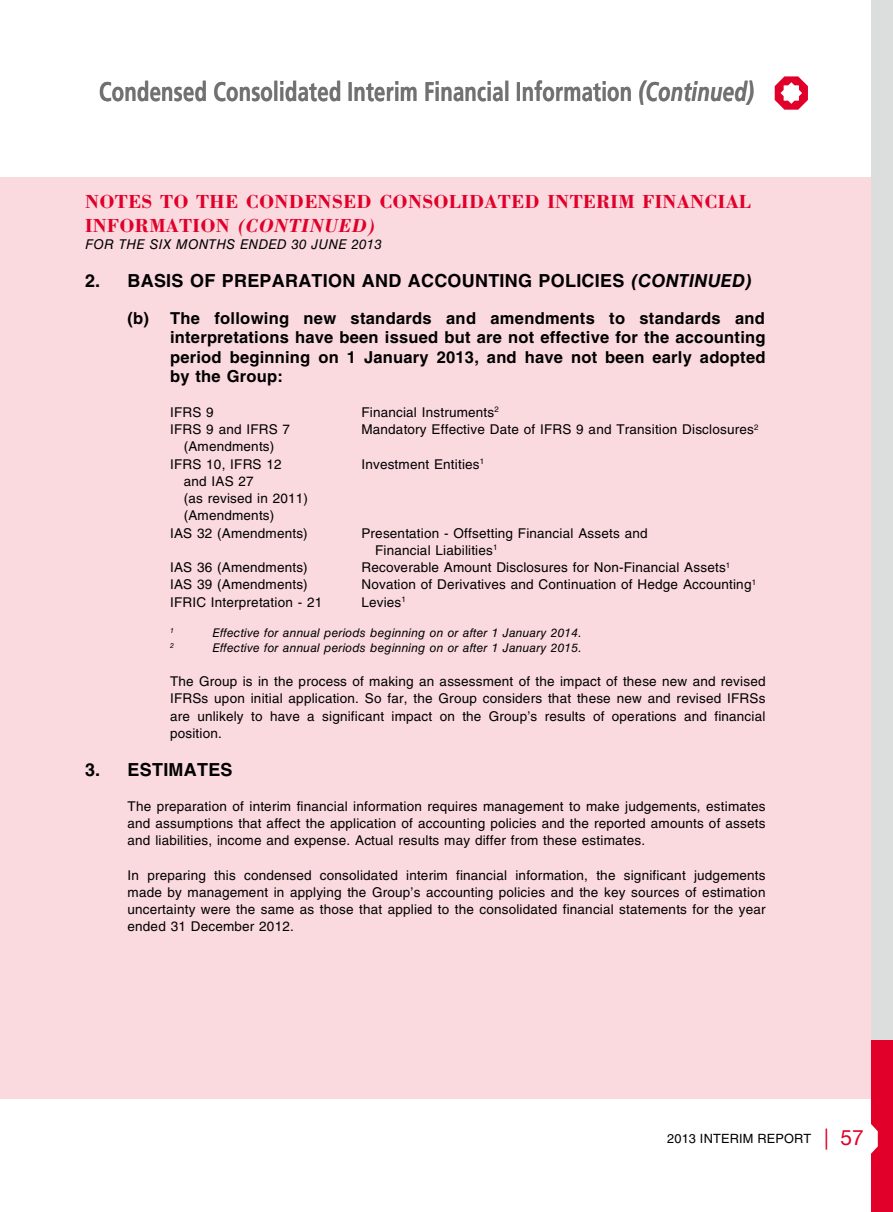
<style>
.page{position:relative;width:893px;height:1212px;background:#fff}
.page>*{position:absolute;margin:0;border:0;box-sizing:border-box;transform-origin:0 0}
.t1{font:700 27px "Frutiger LT Std";letter-spacing:.015em;color:#727171;scale:.75 1}
._03_Subhead_1{font:700 19.5px/24px "Bodoni Std";letter-spacing:.015em;color:#e1002a}
._04_Subhead_2{font:700 18px "Helvetica LT Std";letter-spacing:.015em;color:#000}
._05_Subhead_3{font:700 16.5px/19.5px "Helvetica LT Std";letter-spacing:.015em;color:#000;text-align:justify}
._01_Body_Text{font:13.5px/17.2px "Helvetica LT Std";letter-spacing:.015em;color:#000;text-align:justify}
._01_Body_Text-2{font:italic 13.5px "Helvetica LT Std";letter-spacing:.015em;color:#000}
.t2{font:12.75px "Helvetica LT Std";letter-spacing:.015em;color:#000}
._02_Notes_Text{font:italic 12px "Helvetica LT Std";letter-spacing:.015em;color:#000}
._02_Notes_Text-2{font:italic 7.05px "Helvetica LT Std";color:#000}
.s1{font-style:italic}
.s2{font-family:"Helvetica Neue";font-size:21px;color:#e1002a}
</style>
<div class="page">
<div style="left:0;top:177px;width:874px;height:921px;background:#fad9df"></div>
<div style="left:872px;top:0;width:21px;height:1063px;background:#dcdddd"></div>
<div style="left:872px;top:1040px;width:21px;height:172px;background:#e1002a"></div>
<svg style="left:775px;top:76px;width:33px;height:34px"></svg>
<svg style="left:871px;top:1120px;width:7px;height:37px"></svg>
<h1 class="t1" style="left:99px;top:76px;width:874px">Condensed Consolidated Interim Financial Information <span class="s1">(Continued)</span></h1>
<p class="_03_Subhead_1" style="left:85px;top:189px;width:667px">NOTES TO THE CONDENSED CONSOLIDATED INTERIM FINANCIAL<br>INFORMATION <span class="s1">(CONTINUED)</span></p>
<p class="_01_Body_Text-2" style="left:85px;top:236px;width:299px">FOR THE SIX MONTHS ENDED 30 JUNE 2013</p>
<p class="_04_Subhead_2" style="left:85px;top:270px;width:669px">2. BASIS OF PREPARATION AND ACCOUNTING POLICIES <span class="s1">(CONTINUED)</span></p>
<p class="_05_Subhead_3" style="left:170px;top:308px;width:597px;text-indent:-43px">(b) The following new standards and amendments to standards and interpretations have been issued but are not effective for the accounting period beginning on 1 January 2013, and have not been early adopted by the Group:</p>
<p class="_01_Body_Text" style="left:170px;top:403px;width:45px">IFRS 9</p>
<p class="_01_Body_Text" style="left:361px;top:403px;width:139px">Financial Instruments<sup>2</sup></p>
<p class="_01_Body_Text" style="left:170px;top:421px;width:122px">IFRS 9 and IFRS 7</p>
<p class="_01_Body_Text" style="left:184px;top:438px;width:92px">(Amendments)</p>
<p class="_01_Body_Text" style="left:361px;top:421px;width:398px">Mandatory Effective Date of IFRS 9 and Transition Disclosures<sup>2</sup></p>
<p class="_01_Body_Text" style="left:170px;top:455px;width:113px">IFRS 10, IFRS 12</p>
<p class="_01_Body_Text" style="left:184px;top:472px;width:71px">and IAS 27</p>
<p class="_01_Body_Text" style="left:361px;top:455px;width:124px">Investment Entities<sup>1</sup></p>
<p class="_01_Body_Text" style="left:184px;top:490px;width:126px">(as revised in 2011)</p>
<p class="_01_Body_Text" style="left:184px;top:507px;width:92px">(Amendments)</p>
<p class="_01_Body_Text" style="left:170px;top:524px;width:139px">IAS 32 (Amendments)</p>
<p class="_01_Body_Text" style="left:361px;top:524px;width:288px">Presentation - Offsetting Financial Assets and</p>
<p class="_01_Body_Text" style="left:375px;top:541px;width:124px">Financial Liabilities<sup>1</sup></p>
<p class="_01_Body_Text" style="left:170px;top:559px;width:139px">IAS 36 (Amendments)</p>
<p class="_01_Body_Text" style="left:361px;top:559px;width:370px">Recoverable Amount Disclosures for Non-Financial Assets<sup>1</sup></p>
<p class="_01_Body_Text" style="left:170px;top:576px;width:139px">IAS 39 (Amendments)</p>
<p class="_01_Body_Text" style="left:361px;top:576px;width:396px">Novation of Derivatives and Continuation of Hedge Accounting<sup>1</sup></p>
<p class="_01_Body_Text" style="left:170px;top:593px;width:154px">IFRIC Interpretation - 21</p>
<p class="_01_Body_Text" style="left:361px;top:593px;width:46px">Levies<sup>1</sup></p>
<p class="_02_Notes_Text-2" style="left:170px;top:626px;width:5px">1</p>
<p class="_02_Notes_Text" style="left:213px;top:625px;width:371px">Effective for annual periods beginning on or after 1 January 2014.</p>
<p class="_02_Notes_Text-2" style="left:170px;top:641px;width:4px">2</p>
<p class="_02_Notes_Text" style="left:213px;top:640px;width:371px">Effective for annual periods beginning on or after 1 January 2015.</p>
<p class="_01_Body_Text" style="left:170px;top:673px;width:597px">The Group is in the process of making an assessment of the impact of these new and revised IFRSs upon initial application. So far, the Group considers that these new and revised IFRSs are unlikely to have a significant impact on the Group’s results of operations and financial position.</p>
<p class="_04_Subhead_2" style="left:85px;top:759px;width:149px">3. ESTIMATES</p>
<p class="_01_Body_Text" style="left:128px;top:797px;width:639px">The preparation of interim financial information requires management to make judgements, estimates and assumptions that affect the application of accounting policies and the reported amounts of assets and liabilities, income and expense. Actual results may differ from these estimates.</p>
<p class="_01_Body_Text" style="left:128px;top:866px;width:639px">In preparing this condensed consolidated interim financial information, the significant judgements made by management in applying the Group’s accounting policies and the key sources of estimation uncertainty were the same as those that applied to the consolidated financial statements for the year ended 31 December 2012.</p>
<p class="t2" style="left:667px;top:1131px;width:198px">2013 INTERIM REPORT <span class="s2">| 57</span></p>
</div>
